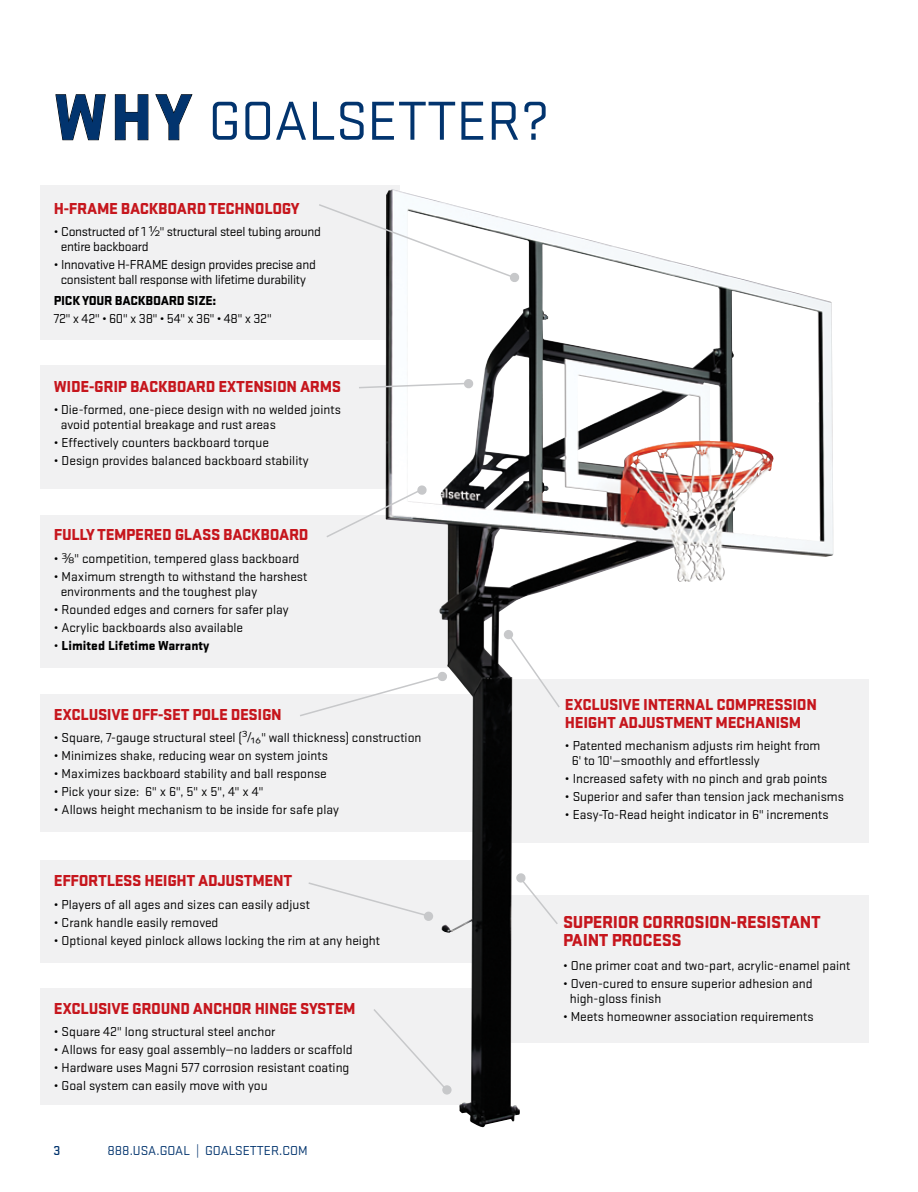
<style>
.page{position:relative;width:918px;height:1192px;background:#fff}
.page>*{position:absolute;margin:0;border:0;box-sizing:border-box;transform-origin:0 0}
.t1{font:57px "Stratum 1";color:#02346e}
.t2{font:900 18px/18px "Stratum 1";letter-spacing:-.02em;color:#c6161d}
.t3{font:900 16.5px/18px "Stratum 1";letter-spacing:-.02em;color:#c6161d}
.t4{font:13.5px/15px "Stratum 1";color:#000}
.t5{font:13.5px/15px "Stratum 1";letter-spacing:-.02em;color:#000}
.t6{font:900 13.5px "Stratum 1";letter-spacing:-.01em;color:#000}
.t7{font:13.5px "Stratum 1";color:#02346e}
.t8{font:500 13.5px "Stratum 1";color:#02346e}
.s1{font-weight:900;font-size:67.5px;color:#000}
.s2{font-family:"Co Headline";font-weight:300}
.s3{font-weight:400}
</style>
<div class="page">
<div style="left:499px;top:895px;width:370px;height:147px;background:#f1f1f2"></div>
<div style="left:499px;top:679px;width:370px;height:163px;background:#f1f1f2"></div>
<div style="left:40px;top:987px;width:440px;height:117px;background:#f1f1f2"></div>
<div style="left:40px;top:859px;width:440px;height:103px;background:#f1f1f2"></div>
<div style="left:40px;top:694px;width:435px;height:138px;background:#f1f1f2"></div>
<div style="left:40px;top:515px;width:415px;height:152px;background:#f1f1f2"></div>
<div style="left:40px;top:365px;width:352px;height:123px;background:#f1f1f2"></div>
<div style="left:40px;top:185px;width:360px;height:154px;background:#f1f1f2"></div>
<img style="left:386px;top:189px;width:447px;height:938px">
<svg style="left:374px;top:1007px;width:74px;height:84px"></svg>
<div style="left:442px;top:1085px;width:10px;height:9px;background:#c7c8ca;border-radius:50%"></div>
<svg style="left:308px;top:881px;width:121px;height:36px"></svg>
<div style="left:424px;top:911px;width:9px;height:10px;background:#c7c8ca;border-radius:50%"></div>
<svg style="left:300px;top:671px;width:148px;height:46px"></svg>
<svg style="left:325px;top:485px;width:102px;height:54px"></svg>
<svg style="left:319px;top:203px;width:201px;height:80px"></svg>
<svg style="left:359px;top:378px;width:115px;height:11px"></svg>
<svg style="left:507px;top:633px;width:54px;height:76px"></svg>
<div style="left:504px;top:630px;width:9px;height:9px;background:#c7c8ca;border-radius:50%"></div>
<svg style="left:516px;top:872px;width:43px;height:54px"></svg>
<h1 class="t1" style="left:54px;top:84px;width:496px"><span class="s1">WHY</span> GOALSETTER?</h1>
<p class="t3" style="left:54px;top:198px;width:247px">H-FRAME BACKBOARD TECHNOLOGY</p>
<p class="t5" style="left:61px;top:224px;width:262px;text-indent:-7px">• Constructed of 1 <span class="s2">½</span>" structural steel tubing around entire backboard</p>
<p class="t5" style="left:54px;top:257px;width:264px;text-align:center">• Innovative H-FRAME design provides precise and consistent ball response with lifetime durability</p>
<p class="t6" style="left:54px;top:291px;width:164px">PICK YOUR BACKBOARD SIZE:</p>
<p class="t5" style="left:54px;top:311px;width:219px">72" x 42" • 60" x 38" • 54" x 36" • 48" x 32"</p>
<p class="t3" style="left:54px;top:376px;width:289px">WIDE-GRIP BACKBOARD EXTENSION ARMS</p>
<p class="t4" style="left:61px;top:401px;width:282px;text-indent:-7px">• Die-formed, one-piece design with no welded joints avoid potential breakage and rust areas</p>
<p class="t4" style="left:54px;top:434px;width:217px">• Effectively counters backboard torque</p>
<p class="t4" style="left:54px;top:452px;width:256px">• Design provides balanced backboard stability</p>
<p class="t3" style="left:54px;top:525px;width:256px">FULLY TEMPERED GLASS BACKBOARD</p>
<p class="t4" style="left:54px;top:550px;width:247px">• <span class="s2">⅜</span>" competition, tempered glass backboard</p>
<p class="t4" style="left:61px;top:568px;width:248px;text-indent:-7px">• Maximum strength to withstand the harshest environments and the toughest play</p>
<p class="t4" style="left:54px;top:601px;width:236px">• Rounded edges and corners for safer play</p>
<p class="t4" style="left:54px;top:619px;width:191px">• Acrylic backboards also available</p>
<p class="t6" style="left:54px;top:635px;width:157px"><span class="s3">•</span> Limited Lifetime Warranty</p>
<p class="t3" style="left:54px;top:704px;width:229px">EXCLUSIVE OFF-SET POLE DESIGN</p>
<p class="t4" style="left:54px;top:729px;width:369px">• Square, 7-gauge structural steel (<span class="s2">3/16</span>" wall thickness) construction</p>
<p class="t4" style="left:54px;top:747px;width:275px">• Minimizes shake, reducing wear on system joints</p>
<p class="t4" style="left:54px;top:765px;width:274px">• Maximizes backboard stability and ball response</p>
<p class="t4" style="left:54px;top:783px;width:211px">• Pick your size: 6" x 6", 5" x 5", 4" x 4"</p>
<p class="t4" style="left:54px;top:801px;width:287px">• Allows height mechanism to be inside for safe play</p>
<p class="t3" style="left:54px;top:870px;width:240px">EFFORTLESS HEIGHT ADJUSTMENT</p>
<p class="t4" style="left:54px;top:896px;width:258px">• Players of all ages and sizes can easily adjust</p>
<p class="t4" style="left:54px;top:914px;width:166px">• Crank handle easily removed</p>
<p class="t4" style="left:54px;top:932px;width:328px">• Optional keyed pinlock allows locking the rim at any height</p>
<p class="t3" style="left:54px;top:998px;width:303px">EXCLUSIVE GROUND ANCHOR HINGE SYSTEM</p>
<p class="t4" style="left:54px;top:1023px;width:223px">• Square 42" long structural steel anchor</p>
<p class="t4" style="left:54px;top:1041px;width:300px">• Allows for easy goal assembly—no ladders or scaffold</p>
<p class="t4" style="left:54px;top:1059px;width:297px">• Hardware uses Magni 577 corrosion resistant coating</p>
<p class="t4" style="left:54px;top:1077px;width:215px">• Goal system can easily move with you</p>
<p class="t8" style="left:53px;top:1141px;width:8px">3</p>
<p class="t7" style="left:107px;top:1141px;width:202px">888.USA.GOAL | GOALSETTER.COM</p>
<p class="t3" style="left:565px;top:694px;width:254px">EXCLUSIVE INTERNAL COMPRESSION<br>HEIGHT ADJUSTMENT MECHANISM</p>
<p class="t4" style="left:572px;top:737px;width:250px;text-indent:-7px">• Patented mechanism adjusts rim height from<br>6' to 10'—smoothly and effortlessly</p>
<p class="t4" style="left:565px;top:770px;width:264px">• Increased safety with no pinch and grab points</p>
<p class="t4" style="left:565px;top:788px;width:281px">• Superior and safer than tension jack mechanisms</p>
<p class="t4" style="left:565px;top:806px;width:265px">• Easy-To-Read height indicator in 6" increments</p>
<h2 class="t2" style="left:563px;top:911px;width:259px">SUPERIOR CORROSION-RESISTANT<br>PAINT PROCESS</h2>
<p class="t4" style="left:563px;top:957px;width:289px">• One primer coat and two-part, acrylic-enamel paint</p>
<p class="t4" style="left:570px;top:975px;width:244px;text-indent:-7px">• Oven-cured to ensure superior adhesion and high-gloss finish</p>
<p class="t4" style="left:563px;top:1008px;width:252px">• Meets homeowner association requirements</p>
</div>
